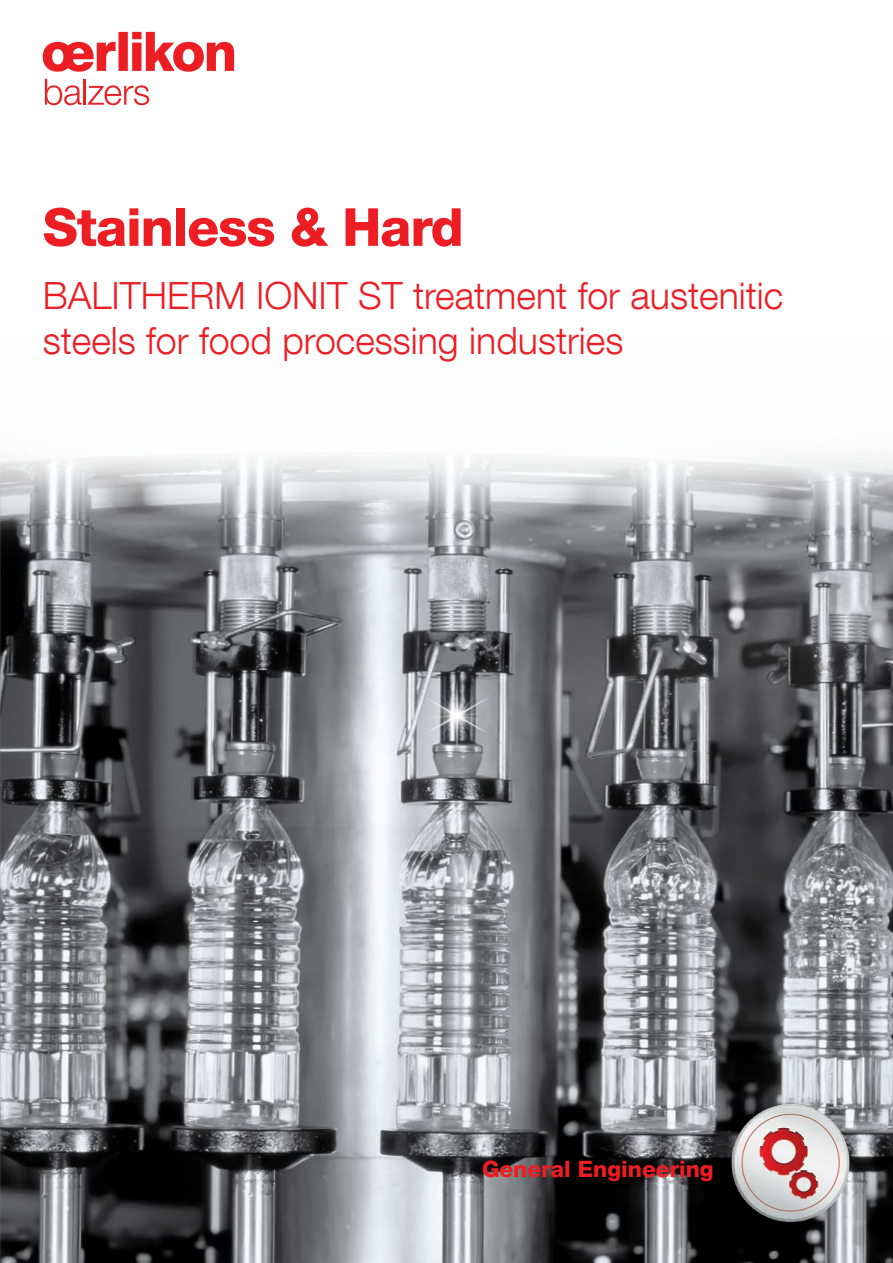
<style>
.page{position:relative;width:893px;height:1263px;background:#fff}
.page>*{position:absolute;margin:0;border:0;box-sizing:border-box;transform-origin:0 0}
.t1{font:800 52.5px "Helvetica Neue LT Com";letter-spacing:-.02em;color:#ed1d24}
.t2{font:300 37.5px/45px "Helvetica Neue LT Com";color:#ed1d24}
.t3{font:800 22.5px "Helvetica Neue LT Com";color:#ed1d24}
</style>
<div class="page">
<img style="left:0;top:1090px;width:893px;height:173px">
<img style="left:0;top:31px;width:893px;height:1059px">
<img style="left:729px;top:1101px;width:123px;height:122px">
<svg style="left:43px;top:32px;width:191px;height:40px"></svg>
<svg style="left:45px;top:79px;width:37px;height:26px"></svg>
<hr style="left:84px;top:79px;width:2px;height:26px;background:#ed1d24">
<svg style="left:88px;top:85px;width:61px;height:20px"></svg>
<img style="left:412px;top:670px;width:90px;height:91px">
<h1 class="t1" style="left:43px;top:196px;width:422px">Stainless &amp; Hard</h1>
<p class="t2" style="left:43px;top:272px;width:742px">BALITHERM IONIT ST treatment for austenitic steels for food processing industries</p>
<p class="t3" style="left:482px;top:1155px;width:233px">General Engineering</p>
</div>
